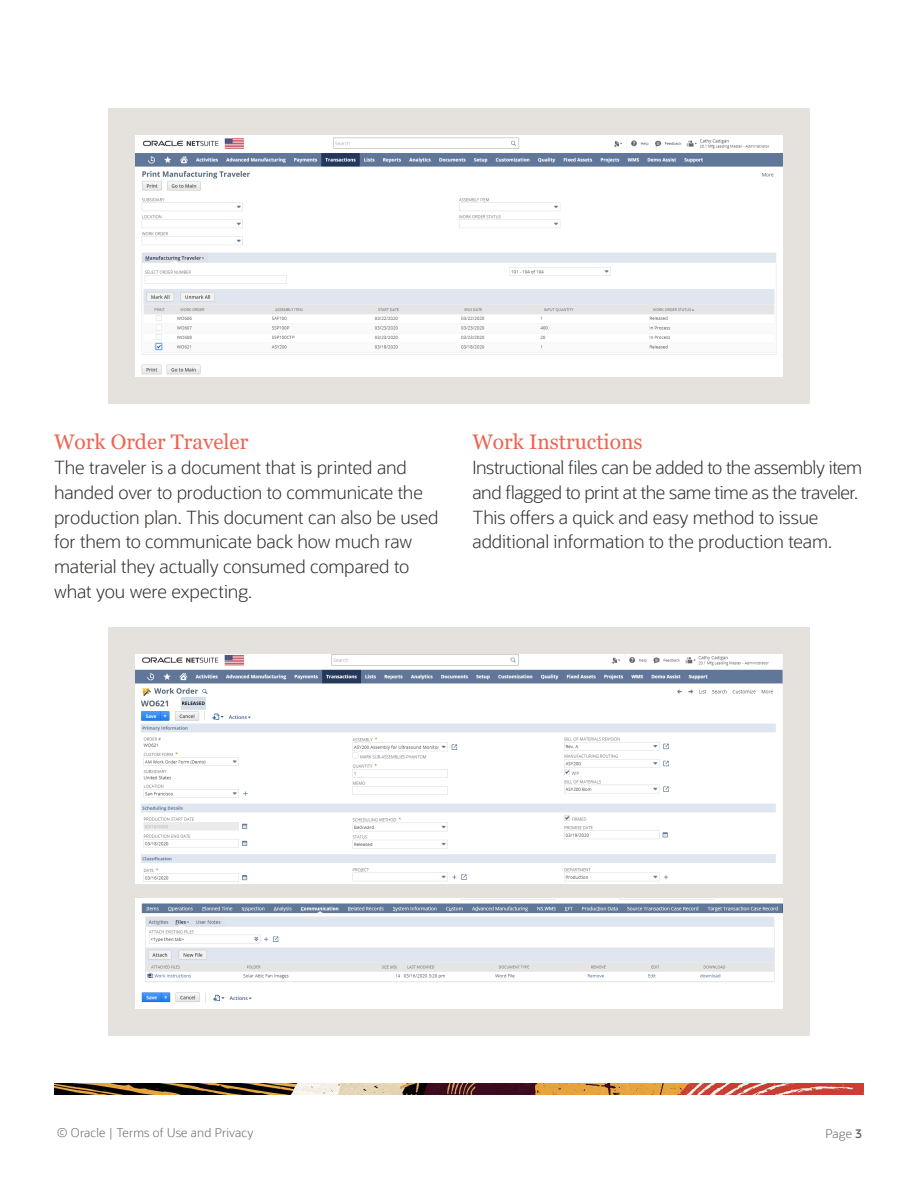
<style>
.page{position:relative;width:918px;height:1188px;background:#fff}
.page>*{position:absolute;margin:0;border:0;box-sizing:border-box;transform-origin:0 0}
.H2_Main_Body_Header{font:21px "Georgia";color:#ee644f}
.Main_Body_2019{font:300 18px/24.8px "Oracle Sans";letter-spacing:-.01em;color:#312d2a}
.t1{font:300 12px "Oracle Sans";letter-spacing:.015em;color:#666}
.s1{font-weight:600}
</style>
<div class="page">
<img style="left:54px;top:1084px;width:810px;height:10px">
<div style="left:108px;top:108px;width:702px;height:296px;background:#e5e1dd"></div>
<div style="left:108px;top:627px;width:702px;height:409px;background:#e5e1dd"></div>
<img style="left:135px;top:135px;width:648px;height:242px">
<img style="left:135px;top:654px;width:648px;height:230px">
<img style="left:135px;top:899px;width:648px;height:110px">
<p class="H2_Main_Body_Header" style="left:54px;top:429px;width:196px">Work Order Traveler</p>
<p class="Main_Body_2019" style="left:54px;top:455px;width:386px">The traveler is a document that is printed and handed over to production to communicate the production plan. This document can also be used for them to communicate back how much raw material they actually consumed compared to what you were expecting.</p>
<p class="H2_Main_Body_Header" style="left:472px;top:429px;width:172px">Work Instructions</p>
<p class="Main_Body_2019" style="left:472px;top:455px;width:391px">Instructional files can be added to the assembly item and flagged to print at the same time as the traveler.<br>This offers a quick and easy method to issue additional information to the production team.</p>
<p class="t1" style="left:57px;top:1126px;width:198px">© Oracle | Terms of Use and Privacy</p>
<p class="t1" style="left:825px;top:1127px;width:38px">Page <span class="s1">3</span></p>
</div>
